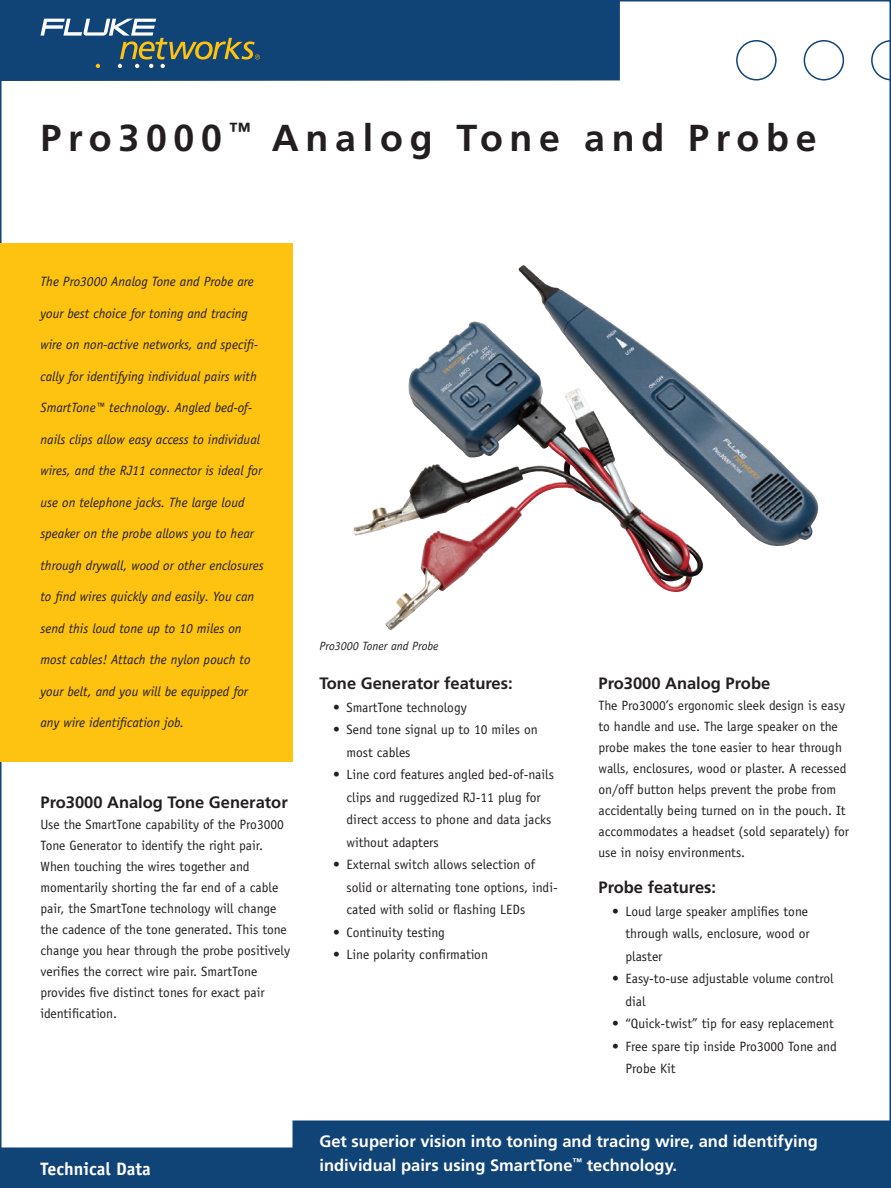
<style>
.page{position:relative;width:891px;height:1188px;background:#fff}
.page>*{position:absolute;margin:0;border:0;box-sizing:border-box;transform-origin:0 0}
.Frutiger_lrg_header{font:700 37.5px "Frutiger";letter-spacing:.18em;color:#231f20}
.t1{font:700 18px "Officina Sans";color:#fff}
.Vision_statement{font:700 16.5px/24px "Frutiger";color:#fff}
.Frutiger_subhead{font:700 16.5px "Frutiger";color:#231f20}
.Bullet_list_-_Offici{font:13.5px/21px "Officina Sans";color:#231f20}
.Intro_copy{font:italic 13.5px "Officina Sans";color:#231f20}
.t2{font:italic 12px "Officina Sans";color:#231f20}
</style>
<div class="page">
<div style="left:0;top:0;width:620px;height:81px;background:#104376"></div>
<svg style="left:40px;top:19px;width:220px;height:49px"></svg>
<svg style="left:0;top:1120px;width:891px;height:68px;fill:#104376"></svg>
<div style="left:736px;top:40px;width:41px;height:41px;border:2px solid #104376;border-radius:50%"></div>
<div style="left:804px;top:40px;width:40px;height:41px;border:2px solid #104376;border-radius:50%"></div>
<svg style="left:871px;top:40px;width:20px;height:41px"></svg>
<div style="left:0;top:243px;width:292px;height:519px;background:#fec210"></div>
<img style="left:385px;top:265px;width:434px;height:365px">
<p class="Frutiger_lrg_header" style="left:40px;top:116px;width:778px">Pro3000 <sup>™</sup> Analog Tone and Probe</p>
<p class="Intro_copy" style="left:40px;top:274px;width:215px">The Pro3000 Analog Tone and Probe are</p>
<p class="Intro_copy" style="left:40px;top:305px;width:209px">your best choice for toning and tracing</p>
<p class="Intro_copy" style="left:40px;top:337px;width:219px">wire on non-active networks, and specifi-</p>
<p class="Intro_copy" style="left:40px;top:368px;width:218px">cally for identifying individual pairs with</p>
<p class="Intro_copy" style="left:40px;top:400px;width:213px">SmartTone™ technology. Angled bed-of-</p>
<p class="Intro_copy" style="left:40px;top:431px;width:221px">nails clips allow easy access to individual</p>
<p class="Intro_copy" style="left:40px;top:463px;width:223px">wires, and the RJ11 connector is ideal for</p>
<p class="Intro_copy" style="left:40px;top:494px;width:206px">use on telephone jacks. The large loud</p>
<p class="Intro_copy" style="left:40px;top:526px;width:215px">speaker on the probe allows you to hear</p>
<p class="Intro_copy" style="left:40px;top:557px;width:225px">through drywall, wood or other enclosures</p>
<p class="Intro_copy" style="left:40px;top:589px;width:215px">to find wires quickly and easily. You can</p>
<p class="Intro_copy" style="left:40px;top:620px;width:203px">send this loud tone up to 10 miles on</p>
<p class="Intro_copy" style="left:40px;top:652px;width:212px">most cables! Attach the nylon pouch to</p>
<p class="Intro_copy" style="left:40px;top:683px;width:209px">your belt, and you will be equipped for</p>
<p class="Intro_copy" style="left:40px;top:715px;width:145px">any wire identification job.</p>
<p class="Frutiger_subhead" style="left:40px;top:792px;width:249px">Pro3000 Analog Tone Generator</p>
<p class="Bullet_list_-_Offici" style="left:40px;top:814px;width:251px">Use the SmartTone capability of the Pro3000<br>Tone Generator to identify the right pair.<br>When touching the wires together and momentarily shorting the far end of a cable pair, the SmartTone technology will change the cadence of the tone generated. This tone change you hear through the probe positively verifies the correct wire pair. SmartTone provides five distinct tones for exact pair identification.</p>
<p class="t1" style="left:40px;top:1157px;width:112px">Technical Data</p>
<p class="t2" style="left:320px;top:638px;width:121px">Pro3000 Toner and Probe</p>
<p class="Frutiger_subhead" style="left:320px;top:674px;width:195px">Tone Generator features:</p>
<p class="Bullet_list_-_Offici" style="left:346px;top:697px;width:122px">SmartTone technology</p>
<p class="Bullet_list_-_Offici" style="left:346px;top:719px;width:193px;line-height:22.5px">Send tone signal up to 10 miles on most cables</p>
<p class="Bullet_list_-_Offici" style="left:346px;top:764px;width:209px;line-height:22.5px">Line cord features angled bed-of-nails clips and ruggedized RJ-11 plug for direct access to phone and data jacks without adapters</p>
<p class="Bullet_list_-_Offici" style="left:346px;top:854px;width:213px;line-height:22.5px">External switch allows selection of solid or alternating tone options, indi&shy;cated with solid or flashing LEDs</p>
<p class="Bullet_list_-_Offici" style="left:346px;top:922px;width:100px">Continuity testing</p>
<p class="Bullet_list_-_Offici" style="left:346px;top:944px;width:143px">Line polarity confirmation</p>
<p class="Bullet_list_-_Offici" style="left:333px;top:696px;width:8px;line-height:22.5px">• •</p>
<p class="Bullet_list_-_Offici" style="left:333px;top:764px;width:8px">•</p>
<p class="Bullet_list_-_Offici" style="left:333px;top:854px;width:8px">•</p>
<p class="Bullet_list_-_Offici" style="left:333px;top:921px;width:8px;line-height:22.5px">• •</p>
<p class="Frutiger_subhead" style="left:598px;top:674px;width:173px">Pro3000 Analog Probe</p>
<p class="Bullet_list_-_Offici" style="left:598px;top:695px;width:252px">The Pro3000’s ergonomic sleek design is easy to handle and use. The large speaker on the probe makes the tone easier to hear through walls, enclosures, wood or plaster. A recessed on/off button helps prevent the probe from accidentally being turned on in the pouch. It accommodates a headset (sold separately) for use in noisy environments.</p>
<p class="Frutiger_subhead" style="left:598px;top:878px;width:119px">Probe features:</p>
<p class="Bullet_list_-_Offici" style="left:626px;top:900px;width:186px;line-height:22.5px">Loud large speaker amplifies tone through walls, enclosure, wood or plaster</p>
<p class="Bullet_list_-_Offici" style="left:626px;top:968px;width:210px;line-height:22.5px">Easy-to-use adjustable volume control dial</p>
<p class="Bullet_list_-_Offici" style="left:626px;top:1013px;width:210px">“Quick-twist” tip for easy replacement</p>
<p class="Bullet_list_-_Offici" style="left:626px;top:1035px;width:213px;line-height:22.5px">Free spare tip inside Pro3000 Tone and<br>Probe Kit</p>
<p class="Bullet_list_-_Offici" style="left:612px;top:901px;width:8px">•</p>
<p class="Bullet_list_-_Offici" style="left:612px;top:968px;width:8px">•</p>
<p class="Bullet_list_-_Offici" style="left:612px;top:1013px;width:8px;line-height:22.5px">• •</p>
<p class="Vision_statement" style="left:320px;top:1129px;width:500px">Get superior vision into toning and tracing wire, and identifying individual pairs using SmartTone<sup>™</sup> technology.</p>
</div>
